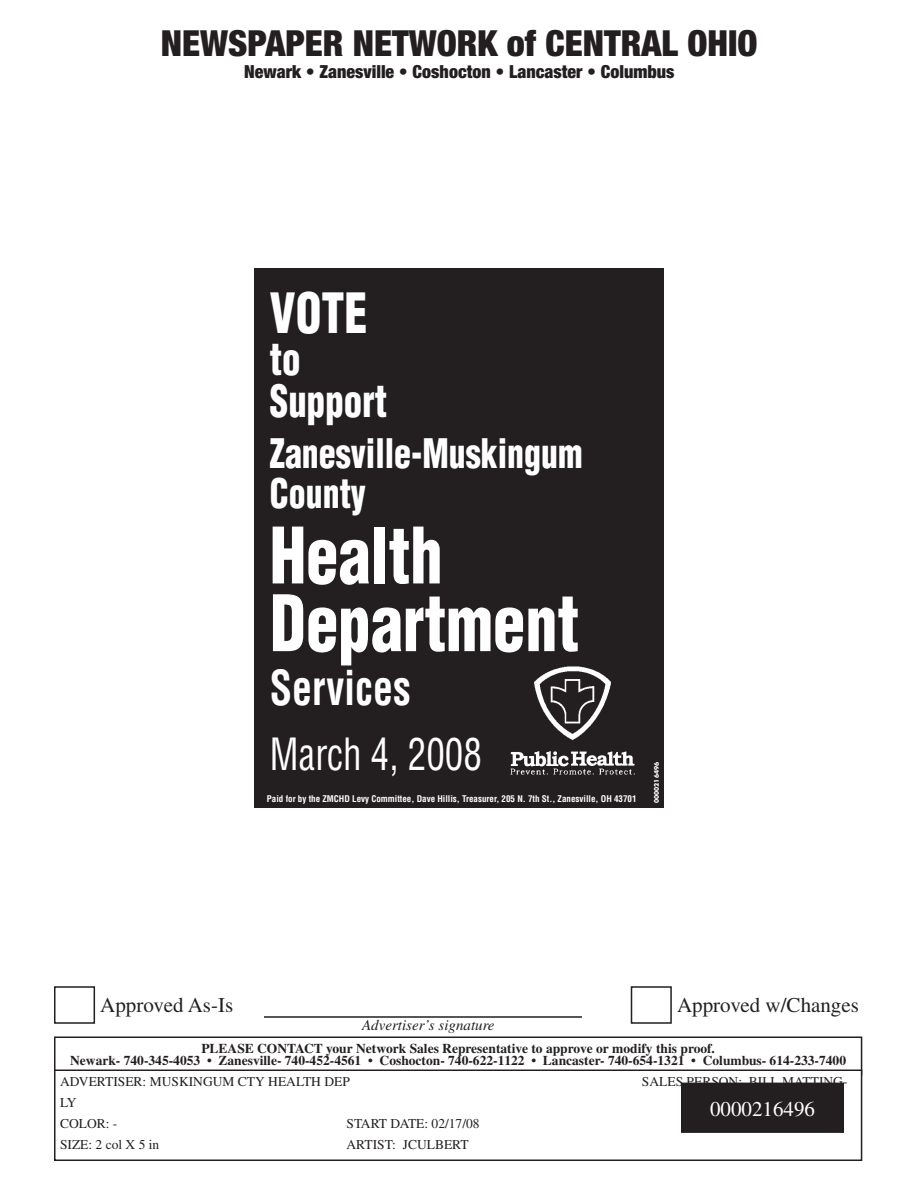
<style>
.page{position:relative;width:918px;height:1188px;background:#fff}
.page>*{position:absolute;margin:0;border:0;box-sizing:border-box;transform-origin:0 0}
.t1{font:900 condensed 75.9px/67.7px "Helvetica";color:#fff;scale:.85 1}
.t2{font:900 condensed 54.15px "Helvetica";color:#fff;scale:.85 1}
.t3{font:700 condensed 46.95px "Helvetica";color:#fff;scale:.85 1}
.t4{font:condensed 43.35px "Helvetica";color:#fff;scale:.85 1}
.t5{font:900 condensed 43.35px/42.3px "Helvetica";color:#fff;scale:.85 1}
.t6{font:900 condensed 39.75px/39.8px "Helvetica";color:#fff;scale:.85 1}
.t7{font:900 condensed 36px "Helvetica Neue";color:#231f20}
.t8{font:21px "Times";color:#231f20}
.t9{font:21px "Times";color:#fff}
.t10{font:900 condensed 18px "Helvetica Neue";color:#231f20}
.t11{font:italic 15px "Times";color:#231f20}
.t12{font:700 13.5px "Times";color:#231f20}
.t13{font:13.5px "Times";color:#231f20}
.t14{font:700 condensed 9px "Helvetica";color:#fff}
.t15{font:700 6px "Futura";color:#fff}
</style>
<div class="page">
<div style="left:54px;top:1036px;width:808px;height:40px;border:2px solid #231f20"></div>
<div style="left:55px;top:1070px;width:807px;height:90px;background:#fff"></div>
<div style="left:54px;top:1070px;width:808px;height:91px;border:2px solid #231f20"></div>
<div style="left:682px;top:1083px;width:161px;height:49px;background:#231f20"></div>
<div style="left:681px;top:1083px;width:163px;height:50px;border:2px solid #231f20"></div>
<div style="left:54px;top:986px;width:41px;height:38px;border:2px solid #231f20"></div>
<div style="left:631px;top:986px;width:41px;height:38px;border:2px solid #231f20"></div>
<hr style="left:264px;top:1016px;width:318px;height:2px;background:#231f20">
<div style="left:254px;top:268px;width:410px;height:540px;background:#231f20"></div>
<img style="left:510px;top:666px;width:125px;height:109px">
<p class="t7" style="left:161px;top:21px;width:598px">NEWSPAPER NETWORK of CENTRAL OHIO</p>
<p class="t10" style="left:244px;top:60px;width:432px">Newark • Zanesville • Coshocton • Lancaster • Columbus</p>
<p class="t2" style="left:270px;top:279px;width:116px">VOTE</p>
<p class="t5" style="left:270px;top:338px;width:139px">to<br>Support</p>
<p class="t6" style="left:270px;top:433px;width:369px">Zanesville-Muskingum<br>County</p>
<p class="t1" style="left:270px;top:521px;width:365px">Health<br>Department</p>
<p class="t3" style="left:270px;top:659px;width:167px">Services</p>
<p class="t4" style="left:270px;top:727px;width:251px">March 4, 2008</p>
<p class="t14" style="left:267px;top:793px;width:371px">Paid for by the ZMCHD Levy Committee, Dave Hillis, Treasurer, 205 N. 7th St., Zanesville, OH 43701</p>
<p class="t15" style="left:653px;top:803px;width:43px;rotate:-90deg">0000216496</p>
<p class="t8" style="left:100px;top:994px;width:134px">Approved As-Is</p>
<p class="t8" style="left:677px;top:994px;width:183px">Approved w/Changes</p>
<p class="t11" style="left:362px;top:1017px;width:134px">Advertiser’s signature</p>
<p class="t12" style="left:201px;top:1040px;width:515px">PLEASE CONTACT your Network Sales Representative to approve or modify this proof.</p>
<p class="t12" style="left:70px;top:1052px;width:777px">Newark- 740-345-4053 • Zanesville- 740-452-4561 • Coshocton- 740-622-1122 • Lancaster- 740-654-1321 • Columbus- 614-233-7400</p>
<p class="t13" style="left:60px;top:1074px;width:291px">ADVERTISER: MUSKINGUM CTY HEALTH DEP</p>
<p class="t13" style="left:642px;top:1074px;width:207px">SALES PERSON: BILL MATTING-</p>
<p class="t13" style="left:60px;top:1095px;width:18px">LY</p>
<p class="t13" style="left:60px;top:1116px;width:59px">COLOR: -</p>
<p class="t13" style="left:346px;top:1116px;width:135px">START DATE: 02/17/08</p>
<p class="t13" style="left:60px;top:1137px;width:101px">SIZE: 2 col X 5 in</p>
<p class="t13" style="left:346px;top:1137px;width:124px">ARTIST: JCULBERT</p>
<p class="t9" style="left:710px;top:1097px;width:107px">0000216496</p>
</div>
